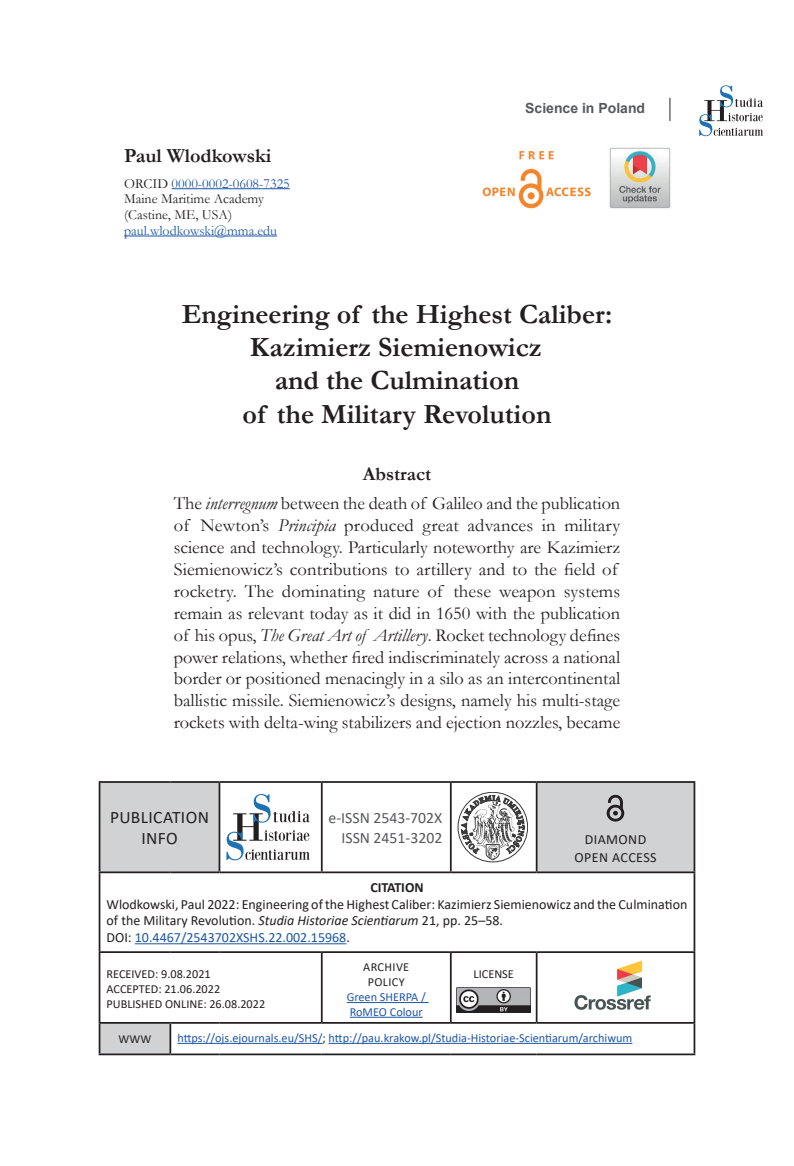
<style>
.page{position:relative;width:794px;height:1166px;background:#fff}
.page>*{position:absolute;margin:0;border:0;box-sizing:border-box;transform-origin:0 0}
.t1{font:700 28px/33.2px "Garamond";color:#231f20;text-align:center}
.t2{font:700 20.12px "Garamond";color:#231f20}
.t3{font:700 19.25px "Garamond";color:#231f20}
.t4{font:18.38px/21.9px "Garamond";color:#231f20}
.t5{font:17.5px/21px "Calibri";letter-spacing:.02em;color:#231f20;text-align:center}
.t6{font:15.75px/19.2px "Calibri";color:#57585a;text-align:right}
.t7{font:14px/16.8px "Calibri";color:#231f20}
.t8{font:14px/15.8px "Garamond";color:#231f20}
.t9{font:14px "Garamond";color:#1e56a6}
.t10{font:14px/17.5px "Calibri";letter-spacing:.03em;color:#231f20;text-align:center}
.t11{font:700 14px "Arial";color:#57585a}
.t12{font:700 14px "Calibri";letter-spacing:-.005em;color:#231f20}
.t13{font:12.25px/14.7px "Calibri";color:#1e56a6}
.t14{font:12.25px/14.7px "Calibri";color:#231f20}
.t15{font:12.25px/15.2px "Calibri";letter-spacing:.03em;color:#231f20;text-align:center}
.s1{color:#1e56a6}
.s2{font-style:italic}
.s3{color:#231f20}
</style>
<div class="page">
<svg style="left:669px;top:98px;width:1px;height:23px"></svg>
<svg style="left:699px;top:85px;width:64px;height:51px"></svg>
<hr style="left:172px;top:188px;width:118px;height:1px;background:#1e56a6">
<hr style="left:124px;top:236px;width:153px;height:1px;background:#1e56a6">
<img style="left:609px;top:147px;width:62px;height:62px">
<svg style="left:100px;top:783px;width:593px;height:270px"></svg>
<hr style="left:99px;top:781px;width:71px;height:2px;background:#231f20">
<hr style="left:99px;top:783px;width:1px;height:88px;background:#231f20">
<hr style="left:170px;top:781px;width:49px;height:2px;background:#231f20">
<hr style="left:219px;top:781px;width:103px;height:2px;background:#231f20">
<hr style="left:219px;top:783px;width:1px;height:88px;background:#231f20">
<hr style="left:322px;top:781px;width:129px;height:2px;background:#231f20">
<hr style="left:321px;top:783px;width:2px;height:88px;background:#231f20">
<hr style="left:451px;top:781px;width:85px;height:2px;background:#231f20">
<hr style="left:450px;top:783px;width:2px;height:88px;background:#231f20">
<hr style="left:536px;top:781px;width:159px;height:2px;background:#231f20">
<hr style="left:536px;top:783px;width:1px;height:88px;background:#231f20">
<hr style="left:693px;top:783px;width:2px;height:88px;background:#231f20">
<hr style="left:99px;top:871px;width:71px;height:2px;background:#231f20">
<hr style="left:99px;top:873px;width:1px;height:78px;background:#231f20">
<hr style="left:170px;top:871px;width:49px;height:2px;background:#231f20">
<hr style="left:219px;top:871px;width:103px;height:2px;background:#231f20">
<hr style="left:322px;top:871px;width:129px;height:2px;background:#231f20">
<hr style="left:451px;top:871px;width:85px;height:2px;background:#231f20">
<hr style="left:536px;top:871px;width:159px;height:2px;background:#231f20">
<hr style="left:693px;top:873px;width:2px;height:78px;background:#231f20">
<hr style="left:99px;top:951px;width:71px;height:2px;background:#231f20">
<hr style="left:99px;top:953px;width:1px;height:69px;background:#231f20">
<hr style="left:170px;top:951px;width:49px;height:2px;background:#231f20">
<hr style="left:219px;top:951px;width:103px;height:2px;background:#231f20">
<hr style="left:322px;top:951px;width:129px;height:2px;background:#231f20">
<hr style="left:321px;top:953px;width:2px;height:69px;background:#231f20">
<hr style="left:451px;top:951px;width:85px;height:2px;background:#231f20">
<hr style="left:450px;top:953px;width:2px;height:69px;background:#231f20">
<hr style="left:536px;top:951px;width:159px;height:2px;background:#231f20">
<hr style="left:536px;top:953px;width:1px;height:69px;background:#231f20">
<hr style="left:693px;top:953px;width:2px;height:69px;background:#231f20">
<hr style="left:99px;top:1022px;width:71px;height:2px;background:#231f20">
<svg style="left:99px;top:1024px;width:1px;height:29px"></svg>
<hr style="left:170px;top:1022px;width:49px;height:2px;background:#231f20">
<hr style="left:169px;top:1024px;width:2px;height:29px;background:#231f20">
<hr style="left:219px;top:1022px;width:103px;height:2px;background:#231f20">
<hr style="left:322px;top:1022px;width:129px;height:2px;background:#231f20">
<hr style="left:451px;top:1022px;width:85px;height:2px;background:#231f20">
<hr style="left:536px;top:1022px;width:159px;height:2px;background:#231f20">
<hr style="left:693px;top:1024px;width:2px;height:29px;background:#231f20">
<hr style="left:99px;top:1053px;width:71px;height:2px;background:#231f20">
<hr style="left:170px;top:1053px;width:49px;height:2px;background:#231f20">
<hr style="left:219px;top:1053px;width:103px;height:2px;background:#231f20">
<hr style="left:322px;top:1053px;width:129px;height:2px;background:#231f20">
<hr style="left:451px;top:1053px;width:85px;height:2px;background:#231f20">
<hr style="left:536px;top:1053px;width:159px;height:2px;background:#231f20">
<svg style="left:226px;top:794px;width:84px;height:66px"></svg>
<svg style="left:461px;top:792px;width:63px;height:68px"></svg>
<img style="left:606px;top:794px;width:18px;height:28px">
<hr style="left:135px;top:943px;width:211px;height:1px;background:#1e56a6">
<hr style="left:347px;top:1002px;width:81px;height:1px;background:#1e56a6">
<hr style="left:350px;top:1017px;width:73px;height:1px;background:#1e56a6">
<img style="left:457px;top:987px;width:73px;height:25px">
<img style="left:573px;top:959px;width:79px;height:57px">
<hr style="left:177px;top:1043px;width:145px;height:1px;background:#1e56a6">
<hr style="left:329px;top:1043px;width:303px;height:1px;background:#1e56a6">
<img style="left:482px;top:151px;width:109px;height:58px">
<p class="t2" style="left:124px;top:142px;width:149px">Paul Wlodkowski</p>
<p class="t8" style="left:124px;top:175px;width:167px">ORCID <span class="s1">0000-0002-0608-7325<br></span>Maine Maritime Academy (Castine, ME, USA)</p>
<p class="t9" style="left:124px;top:221px;width:155px">paul.wlodkowski@mma.edu</p>
<p class="t11" style="left:525px;top:99px;width:121px">Science in Poland</p>
<h1 class="t1" style="left:182px;top:297px;width:432px">Engineering of the Highest Caliber:<br>Kazimierz Siemienowicz<br>and the Culmination<br>of the Military Revolution</h1>
<p class="t3" style="left:363px;top:461px;width:70px">Abstract</p>
<p class="t4" style="left:174px;top:492px;width:448px">The <span class="s2">interregnum</span> between the death of Galileo and the publication of Newton’s <span class="s2">Principia</span> produced great advances in military science and technology. Particularly noteworthy are Kazimierz Siemienowicz’s contributions to artillery and to the field of rocketry. The dominating nature of these weapon systems remain as relevant today as it did in 1650 with the publication of his opus, <span class="s2">The Great Art of Artillery</span>. Rocket technology defines power relations, whether fired indiscriminately across a national border or positioned menacingly in a silo as an intercontinental ballistic missile. Siemienowicz’s designs, namely his multi-stage rockets with delta-wing stabilizers and ejection nozzles, became</p>
<p class="t5" style="left:110px;top:806px;width:100px">PUBLICATION<br>INFO</p>
<p class="t6" style="left:328px;top:808px;width:115px">e-ISSN 2543-702X<br>ISSN 2451-3202</p>
<p class="t10" style="left:574px;top:831px;width:84px">DIAMOND<br>OPEN ACCESS</p>
<p class="t12" style="left:370px;top:877px;width:55px">CITATION</p>
<p class="t7" style="left:107px;top:895px;width:582px">Wlodkowski, Paul 2022: Engineering of the Highest Caliber: Kazimierz Siemienowicz and the Culmination of the Military Revolution. <span class="s2">Studia Historiae Scientiarum</span> 21, pp. 25–58.<br>DOI: <span class="s1">10.4467/2543702XSHS.22.002.15968</span>.</p>
<p class="t14" style="left:107px;top:966px;width:160px">RECEIVED: 9.08.2021<br>ACCEPTED: 21.06.2022<br>PUBLISHED ONLINE: 26.08.2022</p>
<p class="t15" style="left:363px;top:959px;width:48px">ARCHIVE<br>POLICY</p>
<p class="t14" style="left:473px;top:966px;width:42px">LICENSE</p>
<p class="t13" style="left:347px;top:989px;width:81px">Green SHERPA /<br>RoMEO Colour</p>
<p class="t14" style="left:119px;top:1032px;width:34px">WWW</p>
<p class="t13" style="left:177px;top:1030px;width:456px">https://ojs.ejournals.eu/SHS/<span class="s3">;</span> http://pau.krakow.pl/Studia-Historiae-Scientiarum/archiwum</p>
</div>
